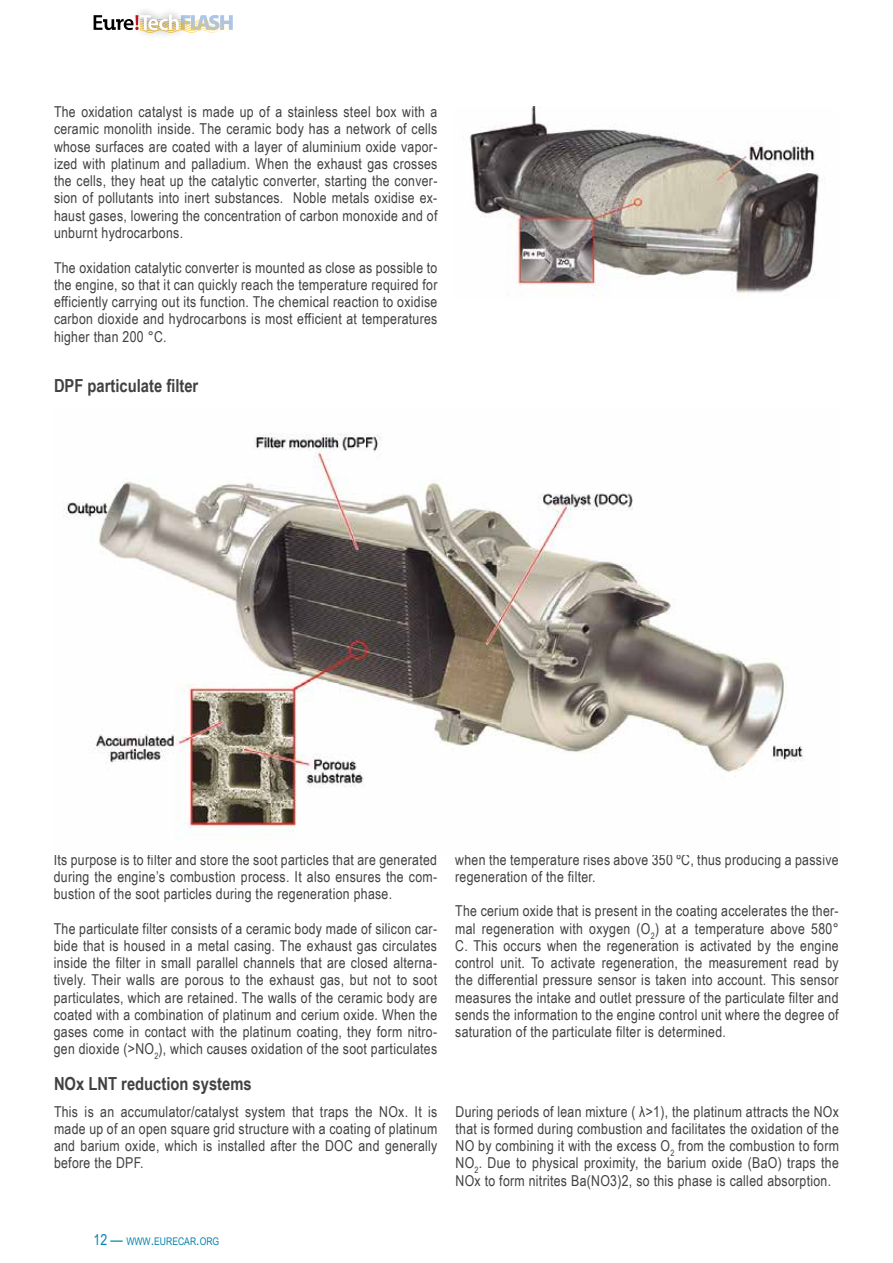
<style>
.page{position:relative;width:893px;height:1263px;background:#fff}
.page>*{position:absolute;margin:0;border:0;box-sizing:border-box;transform-origin:0 0}
.t1{font:700 18px "Arial Narrow";color:#414042}
.t2{font:15px/17.2px "Arial Narrow";letter-spacing:.02em;color:#414042;text-align:justify}
.t3{font:10.5px "Arial Narrow";color:#0482ab}
.s1{font-size:15px}
</style>
<div class="page">
<svg style="left:94px;top:14px;width:139px;height:19px"></svg>
<img style="left:469px;top:106px;width:356px;height:190px">
<img style="left:64px;top:433px;width:739px;height:406px">
<p class="t2" style="left:54px;top:103px;width:385px">The oxidation catalyst is made up of a stainless steel box with a ceramic monolith inside. The ceramic body has a network of cells whose surfaces are coated with a layer of aluminium oxide vapor&shy;ized with platinum and palladium. When the exhaust gas crosses the cells, they heat up the catalytic converter, starting the conver&shy;sion of pollutants into inert substances. Noble metals oxidise ex&shy;haust gases, lowering the concentration of carbon monoxide and of unburnt hydrocarbons.</p>
<p class="t2" style="left:54px;top:258px;width:385px">The oxidation catalytic converter is mounted as close as possible to the engine, so that it can quickly reach the temperature required for efficiently carrying out its function. The chemical reaction to oxidise carbon dioxide and hydrocarbons is most efficient at temperatures higher than 200 °C.</p>
<p class="t1" style="left:54px;top:372px;width:146px">DPF particulate filter</p>
<p class="t2" style="left:54px;top:850px;width:385px">Its purpose is to filter and store the soot particles that are generated during the engine’s combustion process. It also ensures the com&shy;bustion of the soot particles during the regeneration phase.</p>
<p class="t2" style="left:54px;top:919px;width:385px">The particulate filter consists of a ceramic body made of silicon car&shy;bide that is housed in a metal casing. The exhaust gas circulates inside the filter in small parallel channels that are closed alterna&shy;tively. Their walls are porous to the exhaust gas, but not to soot particulates, which are retained. The walls of the ceramic body are coated with a combination of platinum and cerium oxide. When the gases come in contact with the platinum coating, they form nitro&shy;gen dioxide (&gt;NO<sub>2</sub>), which causes oxidation of the soot particulates</p>
<p class="t1" style="left:54px;top:1070px;width:199px">NOx LNT reduction systems</p>
<p class="t2" style="left:455px;top:850px;width:385px">when the temperature rises above 350 ºC, thus producing a passive regeneration of the filter.</p>
<p class="t2" style="left:455px;top:902px;width:385px">The cerium oxide that is present in the coating accelerates the ther&shy;mal regeneration with oxygen (O<sub>2</sub>) at a temperature above 580° C. This occurs when the regeneration is activated by the engine control unit. To activate regeneration, the measurement read by the differential pressure sensor is taken into account. This sensor measures the intake and outlet pressure of the particulate filter and sends the information to the engine control unit where the degree of saturation of the particulate filter is determined.</p>
<p class="t2" style="left:54px;top:1102px;width:385px">This is an accumulator/catalyst system that traps the NOx. It is made up of an open square grid structure with a coating of platinum and barium oxide, which is installed after the DOC and generally before the DPF.</p>
<p class="t2" style="left:455px;top:1102px;width:385px">During periods of lean mixture ( λ&gt;1), the platinum attracts the NOx that is formed during combustion and facilitates the oxidation of the NO by combining it with the excess O<sub>2</sub> from the combustion to form NO<sub>2</sub>. Due to physical proximity, the barium oxide (BaO) traps the NOx to form nitrites Ba(NO3)2, so this phase is called absorption.</p>
<p class="t3" style="left:94px;top:1233px;width:127px"><span class="s1">12 —</span> WWW<span class="s1">.</span>EURECAR<span class="s1">.</span>ORG</p>
</div>
